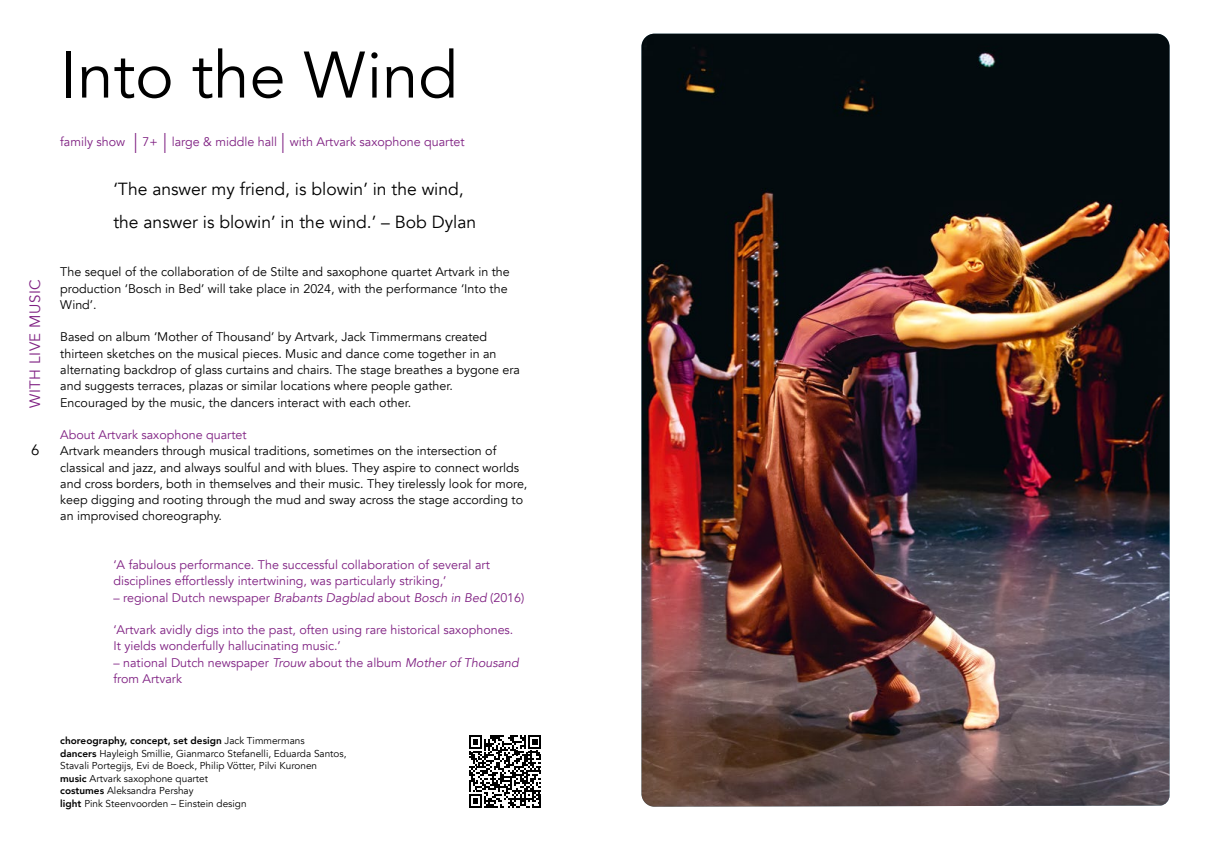
<style>
.page{position:relative;width:1205px;height:851px;background:#fff}
.page>*{position:absolute;margin:0;border:0;box-sizing:border-box;transform-origin:0 0}
.t1{font:65px "Avenir";color:#000}
.t2{font:17.5px/32.5px "Avenir";color:#000}
.t3{font:15px "Avenir";letter-spacing:.03em;color:#7f2082}
.t4{font:15px "Avenir";color:#000}
.t5{font:12.5px/16.2px "Avenir";color:#000}
.t6{font:12.5px/16.2px "Avenir";color:#7f2082}
.t7{font:10px/12.5px "Avenir";color:#000}
.s1{font-weight:300;font-size:20px}
.s2{font-style:italic}
.s3{font-weight:800}
</style>
<div class="page">
<img style="left:641px;top:34px;width:528px;height:772px">
<svg style="left:469px;top:735px;width:72px;height:72px"></svg>
<p class="t3" style="left:26px;top:407px;width:130px;rotate:-90deg">WITH LIVE MUSIC</p>
<p class="t4" style="left:31px;top:441px;width:10px">6</p>
<h1 class="t1" style="left:60px;top:36px;width:399px">Into the Wind</h1>
<p class="t6" style="left:60px;top:134px;width:406px">family show <span class="s1">|</span> 7+ <span class="s1">|</span> large &amp; middle hall <span class="s1">|</span> with Artvark saxophone quartet</p>
<h2 class="t2" style="left:113px;top:173px;width:364px">‘The answer my friend, is blowin’ in the wind, the answer is blowin’ in the wind.’ – Bob Dylan</h2>
<p class="t5" style="left:60px;top:264px;width:451px">The sequel of the collaboration of de Stilte and saxophone quartet Artvark in the production ‘Bosch in Bed’ will take place in 2024, with the performance ‘Into the<br>Wind’.</p>
<p class="t5" style="left:60px;top:329px;width:461px">Based on album ‘Mother of Thousand’ by Artvark, Jack Timmermans created thirteen sketches on the musical pieces. Music and dance come together in an alternating backdrop of glass curtains and chairs. The stage breathes a bygone era and suggests terraces, plazas or similar locations where people gather.<br>Encouraged by the music, the dancers interact with each other.</p>
<p class="t6" style="left:60px;top:427px;width:188px">About Artvark saxophone quartet</p>
<p class="t5" style="left:60px;top:443px;width:469px">Artvark meanders through musical traditions, sometimes on the intersection of classical and jazz, and always soulful and with blues. They aspire to connect worlds and cross borders, both in themselves and their music. They tirelessly look for more, keep digging and rooting through the mud and sway across the stage according to an improvised choreography.</p>
<p class="t6" style="left:113px;top:557px;width:378px">‘A fabulous performance. The successful collaboration of several art disciplines effortlessly intertwining, was particularly striking,’</p>
<p class="t6" style="left:113px;top:589px;width:412px">– regional Dutch newspaper <span class="s2">Brabants Dagblad</span> about <span class="s2">Bosch in Bed</span> (2016)</p>
<p class="t6" style="left:113px;top:622px;width:401px">‘Artvark avidly digs into the past, often using rare historical saxophones.<br>It yields wonderfully hallucinating music.’</p>
<p class="t6" style="left:113px;top:654px;width:407px">– national Dutch newspaper <span class="s2">Trouw</span> about the album <span class="s2">Mother of Thousand </span>from Artvark</p>
<p class="t7" style="left:60px;top:734px;width:288px"><span class="s3">choreography, concept, set design</span> Jack Timmermans<br><span class="s3">dancers</span> Hayleigh Smillie, Gianmarco Stefanelli, Eduarda Santos, Stavali Portegijs, Evi de Boeck, Philip Vötter, Pilvi Kuronen<br><span class="s3">music</span> Artvark saxophone quartet<br><span class="s3">costumes</span> Aleksandra Pershay<br><span class="s3">light</span> Pink Steenvoorden – Einstein design</p>
</div>
